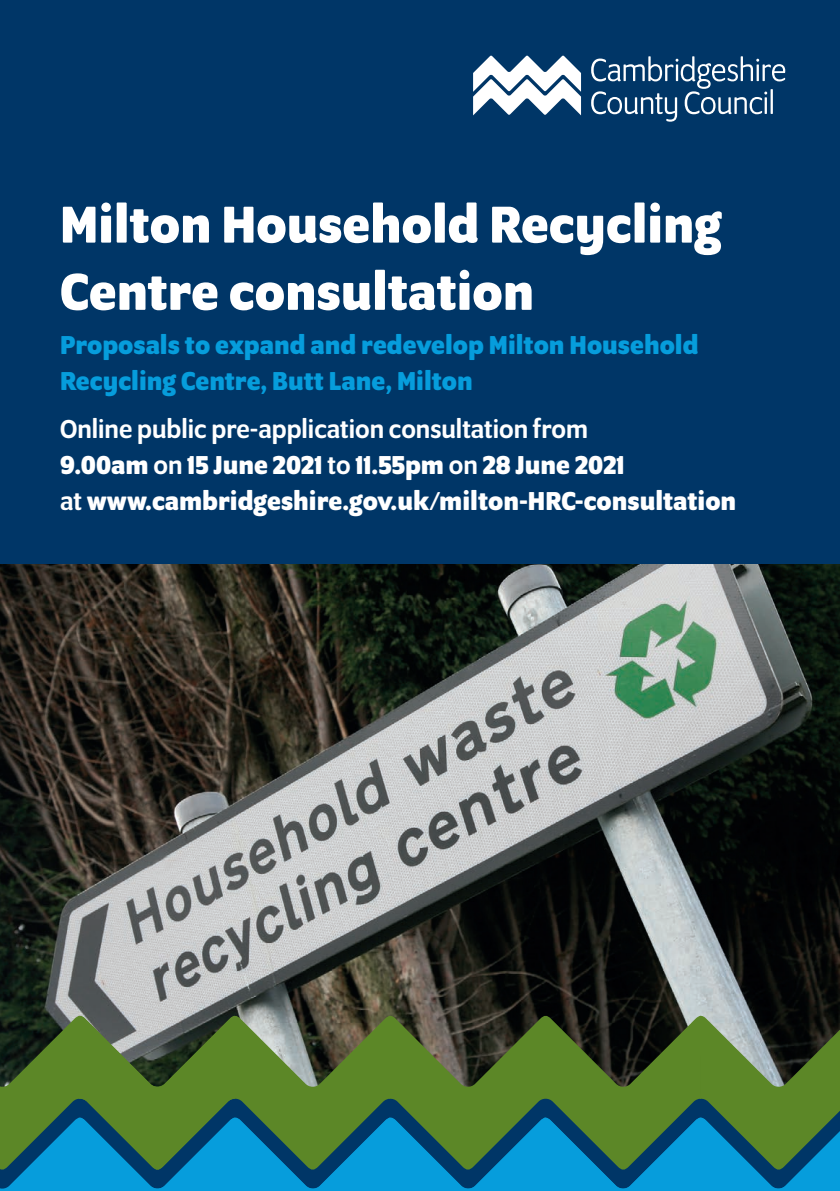
<style>
.page{position:relative;width:840px;height:1191px;background:#fff}
.page>*{position:absolute;margin:0;border:0;box-sizing:border-box;transform-origin:0 0}
.t1{font:700 56px/67.2px "Program OT";color:#fff}
.Milton_body{font:700 28px/36px "Program OT";color:#fff}
.Milton_body-2{font:700 28px/36px "Program OT";color:#069ddc}
.s1{font-weight:500}
</style>
<div class="page">
<div style="left:0;top:0;width:839px;height:1191px;background:#003667"></div>
<img style="left:0;top:564px;width:839px;height:450px">
<svg style="left:591px;top:56px;width:193px;height:66px"></svg>
<hr style="left:770px;top:89px;width:2px;height:25px;background:#fff">
<svg style="left:473px;top:55px;width:107px;height:60px"></svg>
<svg style="left:0;top:1014px;width:839px;height:177px"></svg>
<p class="t1" style="left:60px;top:190px;width:662px">Milton Household Recycling<br>Centre consultation</p>
<p class="Milton_body-2" style="left:60px;top:326px;width:639px">Proposals to expand and redevelop Milton Household<br>Recycling Centre, Butt Lane, Milton</p>
<p class="Milton_body" style="left:60px;top:410px;width:677px"><span class="s1">Online public pre-application consultation from<br></span>9.00am <span class="s1">on</span> 15 June 2021 <span class="s1">to</span> 11.55pm <span class="s1">on</span> 28 June 2021<br><span class="s1">at</span> www.cambridgeshire.gov.uk/milton-HRC-consultation</p>
</div>
